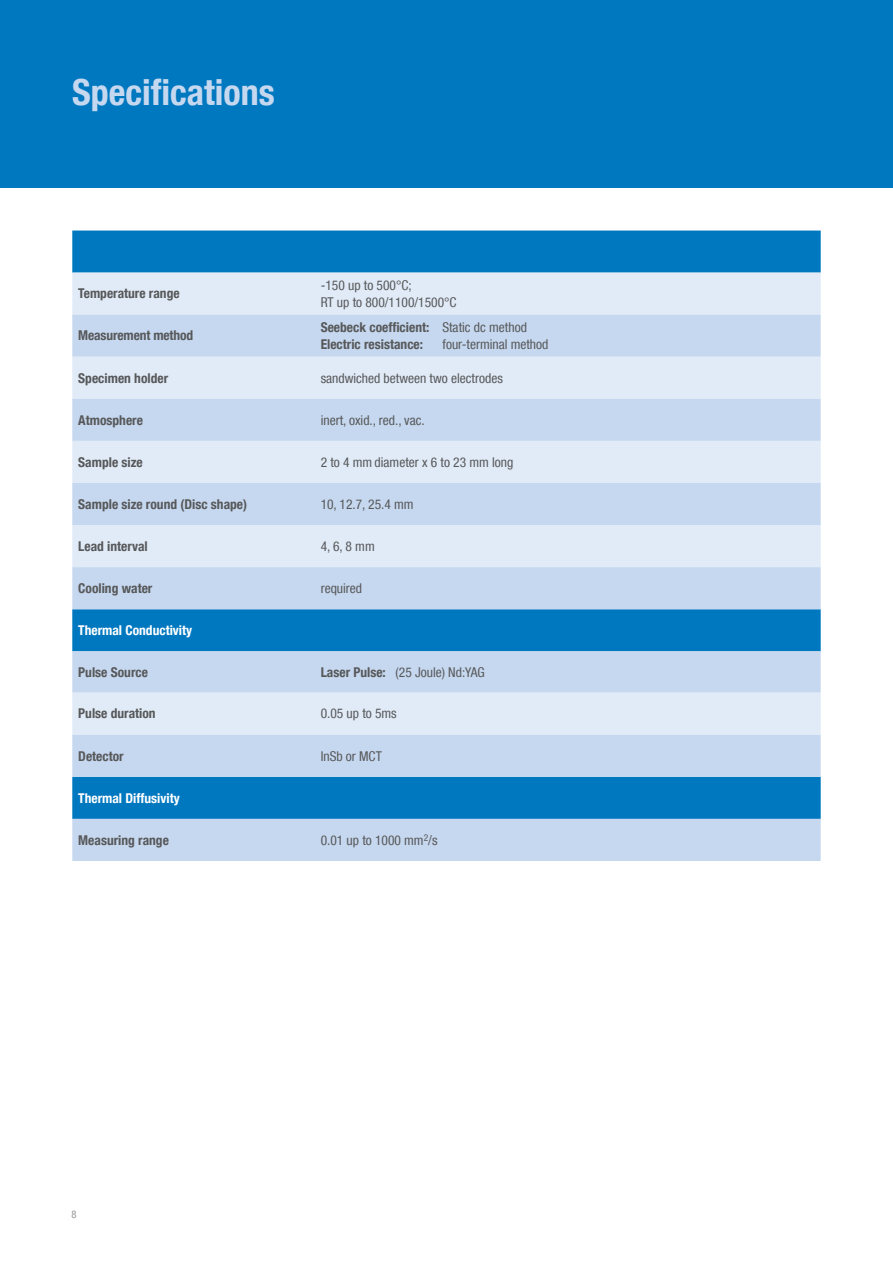
<style>
.page{position:relative;width:893px;height:1263px;background:#fff}
.page>*{position:absolute;margin:0;border:0;box-sizing:border-box;transform-origin:0 0}
.Überschrift{font:700 condensed 36px "Helvetica Neue LT Com";color:#c6d8ef}
.Fließtext_9pt{font:condensed 13.5px "Helvetica Neue LT Com";color:#57585a}
.Fließtext_9pt-2{font:700 condensed 13.5px "Helvetica Neue LT Com";color:#57585a}
.Fließtext_9pt-3{font:700 condensed 13.5px "Helvetica Neue LT Com";color:#fff}
.Fließtext_9pt-4{font:condensed 10.5px "Helvetica Neue LT Com";color:#939598}
.s1{font-weight:400}
.s2{font-weight:700}
</style>
<div class="page">
<div style="left:0;top:0;width:893px;height:187px;background:#0078c0"></div>
<div style="left:72px;top:231px;width:749px;height:42px;background:#0078c0"></div>
<div style="left:72px;top:273px;width:749px;height:42px;background:#e1ebf7"></div>
<svg style="left:72px;top:315px;width:749px;height:546px;background:#b0cfea"></svg>
<hr style="left:892px;top:0;width:1px;height:945px;background:#0078c0">
<p class="Überschrift" style="left:72px;top:70px;width:204px">Specifications</p>
<p class="Fließtext_9pt-2" style="left:78px;top:285px;width:103px">Temperature range</p>
<p class="Fließtext_9pt-2" style="left:78px;top:327px;width:116px">Measurement method</p>
<p class="Fließtext_9pt" style="left:321px;top:278px;width:92px">-150 up to 500°C;</p>
<p class="Fließtext_9pt" style="left:321px;top:294px;width:137px">RT up to 800/1100/1500°C</p>
<p class="Fließtext_9pt-2" style="left:321px;top:319px;width:208px">Seebeck coefficient: <span class="s1">Static dc method</span></p>
<p class="Fließtext_9pt-2" style="left:321px;top:336px;width:104px">Electric resistance:</p>
<p class="Fließtext_9pt" style="left:442px;top:336px;width:107px">four-terminal method</p>
<p class="Fließtext_9pt-2" style="left:78px;top:370px;width:91px">Specimen holder</p>
<p class="Fließtext_9pt" style="left:321px;top:370px;width:184px">sandwiched between two electrodes</p>
<p class="Fließtext_9pt-2" style="left:78px;top:412px;width:66px">Atmosphere</p>
<p class="Fließtext_9pt" style="left:321px;top:412px;width:106px">inert, oxid., red., vac.</p>
<p class="Fließtext_9pt-2" style="left:78px;top:454px;width:66px">Sample size</p>
<p class="Fließtext_9pt" style="left:321px;top:454px;width:194px">2 to 4 mm diameter x 6 to 23 mm long</p>
<p class="Fließtext_9pt-2" style="left:78px;top:496px;width:170px">Sample size round (Disc shape)</p>
<p class="Fließtext_9pt" style="left:321px;top:496px;width:95px">10, 12.7, 25.4 mm</p>
<p class="Fließtext_9pt-2" style="left:78px;top:538px;width:71px">Lead interval</p>
<p class="Fließtext_9pt" style="left:321px;top:538px;width:56px">4, 6, 8 mm</p>
<p class="Fließtext_9pt-2" style="left:78px;top:580px;width:76px">Cooling water</p>
<p class="Fließtext_9pt" style="left:321px;top:580px;width:43px">required</p>
<p class="Fließtext_9pt-3" style="left:78px;top:622px;width:115px">Thermal Conductivity</p>
<p class="Fließtext_9pt-2" style="left:78px;top:664px;width:71px">Pulse Source</p>
<p class="Fließtext_9pt" style="left:321px;top:664px;width:166px"><span class="s2">Laser Pulse:</span> (25 Joule) Nd:YAG</p>
<p class="Fließtext_9pt-2" style="left:78px;top:705px;width:79px">Pulse duration</p>
<p class="Fließtext_9pt" style="left:321px;top:706px;width:78px">0.05 up to 5ms</p>
<p class="Fließtext_9pt-2" style="left:78px;top:748px;width:47px">Detector</p>
<p class="Fließtext_9pt" style="left:321px;top:748px;width:63px">InSb or MCT</p>
<p class="Fließtext_9pt-3" style="left:78px;top:790px;width:103px">Thermal Diffusivity</p>
<p class="Fließtext_9pt-2" style="left:78px;top:832px;width:92px">Measuring range</p>
<p class="Fließtext_9pt" style="left:321px;top:832px;width:118px">0.01 up to 1000 mm<sup>2</sup>/s</p>
<p class="Fließtext_9pt-4" style="left:71px;top:1208px;width:7px">8</p>
</div>
